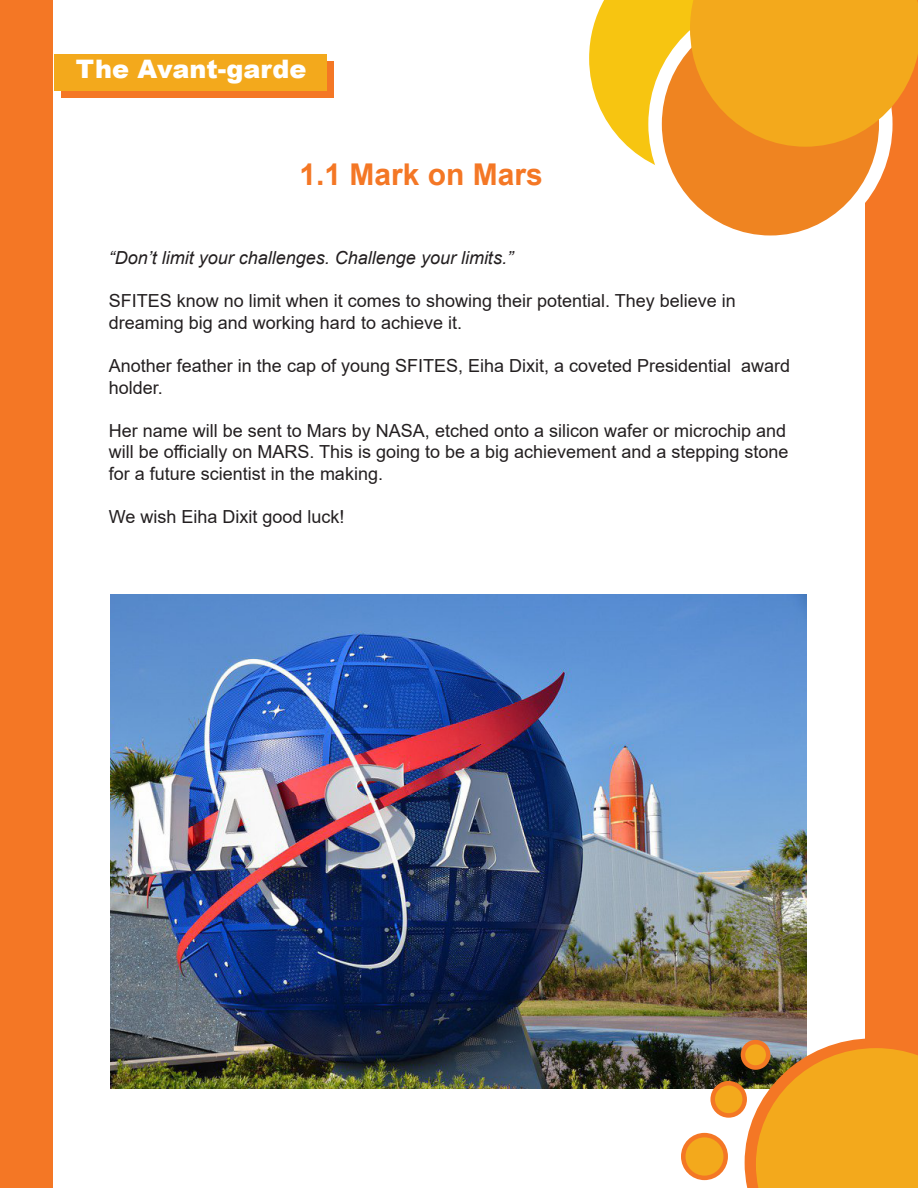
<style>
.page{position:relative;width:918px;height:1188px;background:#fff}
.page>*{position:absolute;margin:0;border:0;box-sizing:border-box;transform-origin:0 0}
.t1{font:700 30px "Arial";color:#f47725}
.t2{font:900 25.5px "Arial";color:#fff}
.t3{font:18px/21.6px "Arial";color:#231f20}
.t4{font:italic 18px "Arial";color:#231f20}
</style>
<div class="page">
<div style="left:62px;top:62px;width:272px;height:36px;background:#f47725"></div>
<div style="left:54px;top:54px;width:272px;height:36px;background:#f3a91c"></div>
<div style="left:0;top:0;width:52px;height:1188px;background:#f47725"></div>
<div style="left:866px;top:0;width:52px;height:1188px;background:#f47725"></div>
<img style="left:110px;top:594px;width:697px;height:494px">
<svg style="left:745px;top:1038px;width:173px;height:150px;background:#e8a129"></svg>
<div style="left:683px;top:1135px;width:43px;height:43px;background:#f3a91c;border-radius:50%"></div>
<div style="left:681px;top:1133px;width:47px;height:47px;border:4px solid #f47725;border-radius:50%"></div>
<svg style="left:713px;top:1083px;width:32px;height:32px"></svg>
<div style="left:710px;top:1081px;width:37px;height:37px;border:4px solid #f47725;border-radius:50%"></div>
<svg style="left:743px;top:1042px;width:25px;height:26px"></svg>
<div style="left:741px;top:1040px;width:29px;height:30px;border:4px solid #f47725;border-radius:50%"></div>
<svg style="left:655px;top:6px;width:231px;height:236px;fill:#ef8421"></svg>
<svg style="left:589px;top:0;width:329px;height:176px;background:#f4ae35"></svg>
<p class="t2" style="left:76px;top:50px;width:232px">The Avant-garde</p>
<p class="t1" style="left:299px;top:153px;width:245px">1.1 Mark on Mars</p>
<p class="t4" style="left:109px;top:246px;width:406px">“Don’t limit your challenges. Challenge your limits.”</p>
<p class="t3" style="left:109px;top:290px;width:628px">SFITES know no limit when it comes to showing their potential. They believe in dreaming big and working hard to achieve it.</p>
<p class="t3" style="left:109px;top:355px;width:683px">Another feather in the cap of young SFITES, Eiha Dixit, a coveted Presidential award holder.</p>
<p class="t3" style="left:109px;top:419px;width:681px">Her name will be sent to Mars by NASA, etched onto a silicon wafer or microchip and will be officially on MARS. This is going to be a big achievement and a stepping stone for a future scientist in the making.</p>
<p class="t3" style="left:109px;top:506px;width:237px">We wish Eiha Dixit good luck!</p>
</div>
